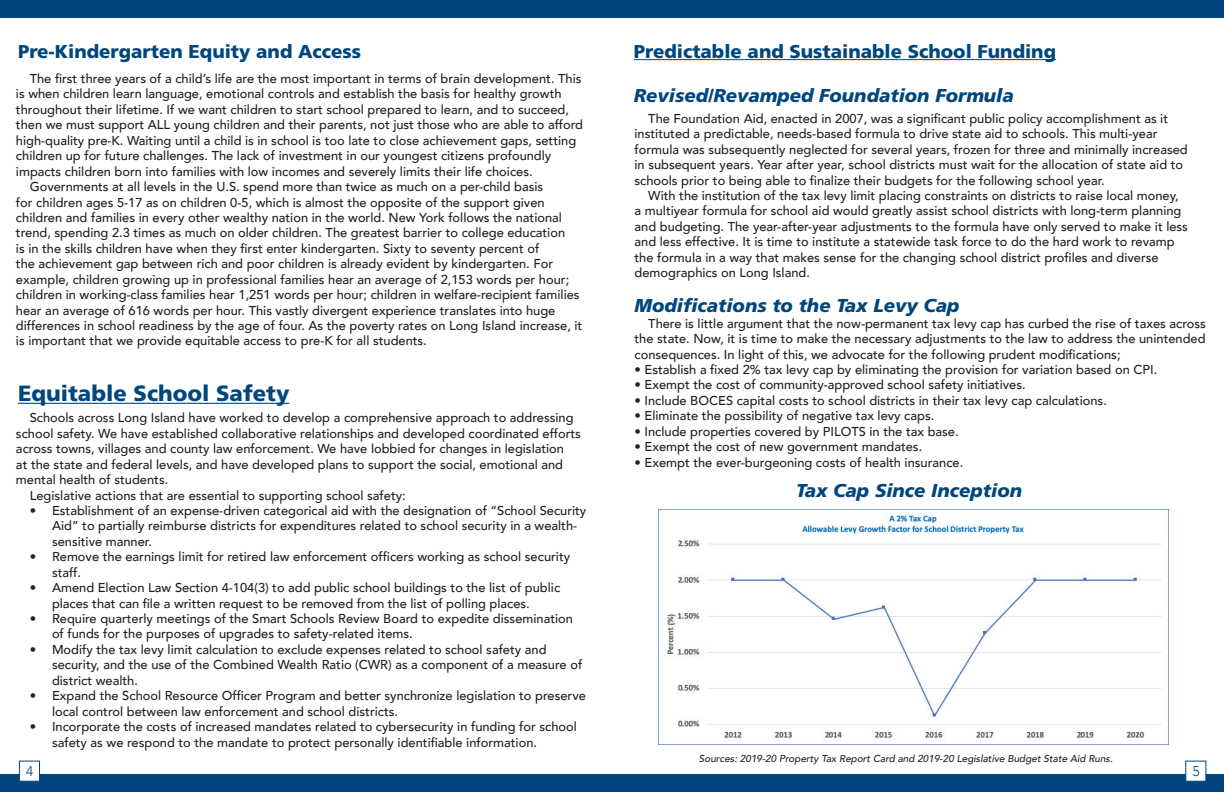
<style>
.page{position:relative;width:1224px;height:792px;background:#fff}
.page>*{position:absolute;margin:0;border:0;box-sizing:border-box;transform-origin:0 0}
.t1{font:900 22px "Frutiger";color:#00467e}
.t2{font:italic 900 18.6px "Frutiger";color:#00467e}
.t3{font:900 18.6px "Frutiger";color:#00467e}
.t4{font:300 14px "Avenir";color:#00467e}
.t5{font:500 12.9px/15.4px "Avenir";color:#231f20}
.t6{font:italic 500 10px "Avenir";color:#231f20}
</style>
<div class="page">
<div style="left:0;top:0;width:1224px;height:18px;background:#00467e"></div>
<div style="left:0;top:774px;width:1224px;height:18px;background:#00467e"></div>
<div style="left:19px;top:761px;width:21px;height:21px;background:#fff;border:1px solid #00467e"></div>
<div style="left:1185px;top:761px;width:21px;height:21px;background:#fff;border:1px solid #00467e"></div>
<hr style="left:18px;top:403px;width:271px;height:1px;background:#00467e">
<hr style="left:634px;top:59px;width:422px;height:1px;background:#00467e">
<img style="left:659px;top:509px;width:510px;height:236px">
<h2 class="t3" style="left:18px;top:40px;width:345px">Pre-Kindergarten Equity and Access</h2>
<p class="t5" style="left:30px;top:70px;width:553px">The first three years of a child’s life are the most important in terms of brain development. This</p>
<p class="t5" style="left:16px;top:86px;width:547px">is when children learn language, emotional controls and establish the basis for healthy growth</p>
<p class="t5" style="left:16px;top:101px;width:555px">throughout their lifetime. If we want children to start school prepared to learn, and to succeed,</p>
<p class="t5" style="left:16px;top:116px;width:569px">then we must support ALL young children and their parents, not just those who are able to afford</p>
<p class="t5" style="left:16px;top:132px;width:562px">high-quality pre-K. Waiting until a child is in school is too late to close achievement gaps, setting</p>
<p class="t5" style="left:16px;top:147px;width:537px">children up for future challenges. The lack of investment in our youngest citizens profoundly</p>
<p class="t5" style="left:16px;top:163px;width:518px">impacts children born into families with low incomes and severely limits their life choices.</p>
<p class="t5" style="left:30px;top:178px;width:515px">Governments at all levels in the U.S. spend more than twice as much on a per-child basis</p>
<p class="t5" style="left:16px;top:194px;width:530px">for children ages 5-17 as on children 0-5, which is almost the opposite of the support given</p>
<p class="t5" style="left:16px;top:209px;width:548px">children and families in every other wealthy nation in the world. New York follows the national</p>
<p class="t5" style="left:16px;top:224px;width:551px">trend, spending 2.3 times as much on older children. The greatest barrier to college education</p>
<p class="t5" style="left:16px;top:240px;width:525px">is in the skills children have when they first enter kindergarten. Sixty to seventy percent of</p>
<p class="t5" style="left:16px;top:255px;width:539px">the achievement gap between rich and poor children is already evident by kindergarten. For</p>
<p class="t5" style="left:16px;top:271px;width:555px">example, children growing up in professional families hear an average of 2,153 words per hour;</p>
<p class="t5" style="left:16px;top:286px;width:565px">children in working-class families hear 1,251 words per hour; children in welfare-recipient families</p>
<p class="t5" style="left:16px;top:302px;width:541px">hear an average of 616 words per hour. This vastly divergent experience translates into huge</p>
<p class="t5" style="left:16px;top:317px;width:568px">differences in school readiness by the age of four. As the poverty rates on Long Island increase, it</p>
<p class="t5" style="left:16px;top:333px;width:412px">is important that we provide equitable access to pre-K for all students.</p>
<h1 class="t1" style="left:18px;top:380px;width:273px">Equitable School Safety</h1>
<p class="t5" style="left:30px;top:409px;width:545px">Schools across Long Island have worked to develop a comprehensive approach to addressing</p>
<p class="t5" style="left:16px;top:425px;width:567px">school safety. We have established collaborative relationships and developed coordinated efforts</p>
<p class="t5" style="left:16px;top:440px;width:550px">across towns, villages and county law enforcement. We have lobbied for changes in legislation</p>
<p class="t5" style="left:16px;top:456px;width:549px">at the state and federal levels, and have developed plans to support the social, emotional and</p>
<p class="t5" style="left:16px;top:471px;width:154px">mental health of students.</p>
<p class="t5" style="left:30px;top:487px;width:378px">Legislative actions that are essential to supporting school safety:</p>
<p class="t5" style="left:52px;top:502px;width:536px;text-indent:-22px">• Establishment of an expense-driven categorical aid with the designation of “School Security<br>Aid” to partially reimburse districts for expenditures related to school security in a wealth&shy;sensitive manner.</p>
<p class="t5" style="left:52px;top:548px;width:520px;text-indent:-22px">• Remove the earnings limit for retired law enforcement officers working as school security staff.</p>
<p class="t5" style="left:52px;top:579px;width:510px;text-indent:-22px">• Amend Election Law Section 4-104(3) to add public school buildings to the list of public places that can file a written request to be removed from the list of polling places.</p>
<p class="t5" style="left:52px;top:610px;width:523px;text-indent:-22px">• Require quarterly meetings of the Smart Schools Review Board to expedite dissemination of funds for the purposes of upgrades to safety-related items.</p>
<p class="t5" style="left:52px;top:641px;width:532px;text-indent:-22px">• Modify the tax levy limit calculation to exclude expenses related to school safety and security, and the use of the Combined Wealth Ratio (CWR) as a component of a measure of district wealth.</p>
<p class="t5" style="left:52px;top:687px;width:535px;text-indent:-22px">• Expand the School Resource Officer Program and better synchronize legislation to preserve local control between law enforcement and school districts.</p>
<p class="t5" style="left:52px;top:718px;width:526px;text-indent:-22px">• Incorporate the costs of increased mandates related to cybersecurity in funding for school safety as we respond to the mandate to protect personally identifiable information.</p>
<h2 class="t3" style="left:634px;top:40px;width:424px">Predictable and Sustainable School Funding</h2>
<h2 class="t2" style="left:634px;top:85px;width:382px">Revised/Revamped Foundation Formula</h2>
<p class="t5" style="left:635px;top:110px;width:555px;text-indent:14px">The Foundation Aid, enacted in 2007, was a significant public policy accomplishment as it instituted a predictable, needs-based formula to drive state aid to schools. This multi-year formula was subsequently neglected for several years, frozen for three and minimally increased in subsequent years. Year after year, school districts must wait for the allocation of state aid to schools prior to being able to finalize their budgets for the following school year.</p>
<p class="t5" style="left:635px;top:187px;width:555px;text-indent:14px">With the institution of the tax levy limit placing constraints on districts to raise local money, a multiyear formula for school aid would greatly assist school districts with long-term planning and budgeting. The year-after-year adjustments to the formula have only served to make it less and less effective. It is time to institute a statewide task force to do the hard work to revamp the formula in a way that makes sense for the changing school district profiles and diverse demographics on Long Island.</p>
<h2 class="t2" style="left:635px;top:295px;width:327px">Modifications to the Tax Levy Cap</h2>
<p class="t5" style="left:635px;top:315px;width:573px;text-align:justify;text-indent:14px">There is little argument that the now-permanent tax levy cap has curbed the rise of taxes across the state. Now, it is time to make the necessary adjustments to the law to address the unintended consequences. In light of this, we advocate for the following prudent modifications;</p>
<p class="t5" style="left:635px;top:361px;width:524px">• Establish a fixed 2% tax levy cap by eliminating the provision for variation based on CPI.</p>
<p class="t5" style="left:635px;top:377px;width:393px">• Exempt the cost of community-approved school safety initiatives.</p>
<p class="t5" style="left:635px;top:392px;width:474px">• Include BOCES capital costs to school districts in their tax levy cap calculations.</p>
<p class="t5" style="left:635px;top:407px;width:301px">• Eliminate the possibility of negative tax levy caps.</p>
<p class="t5" style="left:635px;top:423px;width:326px">• Include properties covered by PILOTS in the tax base.</p>
<p class="t5" style="left:635px;top:438px;width:289px">• Exempt the cost of new government mandates.</p>
<p class="t5" style="left:635px;top:454px;width:330px">• Exempt the ever-burgeoning costs of health insurance.</p>
<h2 class="t2" style="left:796px;top:480px;width:227px">Tax Cap Since Inception</h2>
<p class="t6" style="left:699px;top:753px;width:415px">Sources: 2019-20 Property Tax Report Card and 2019-20 Legislative Budget State Aid Runs.</p>
<p class="t4" style="left:26px;top:763px;width:9px">4</p>
<p class="t4" style="left:1192px;top:763px;width:9px">5</p>
</div>
